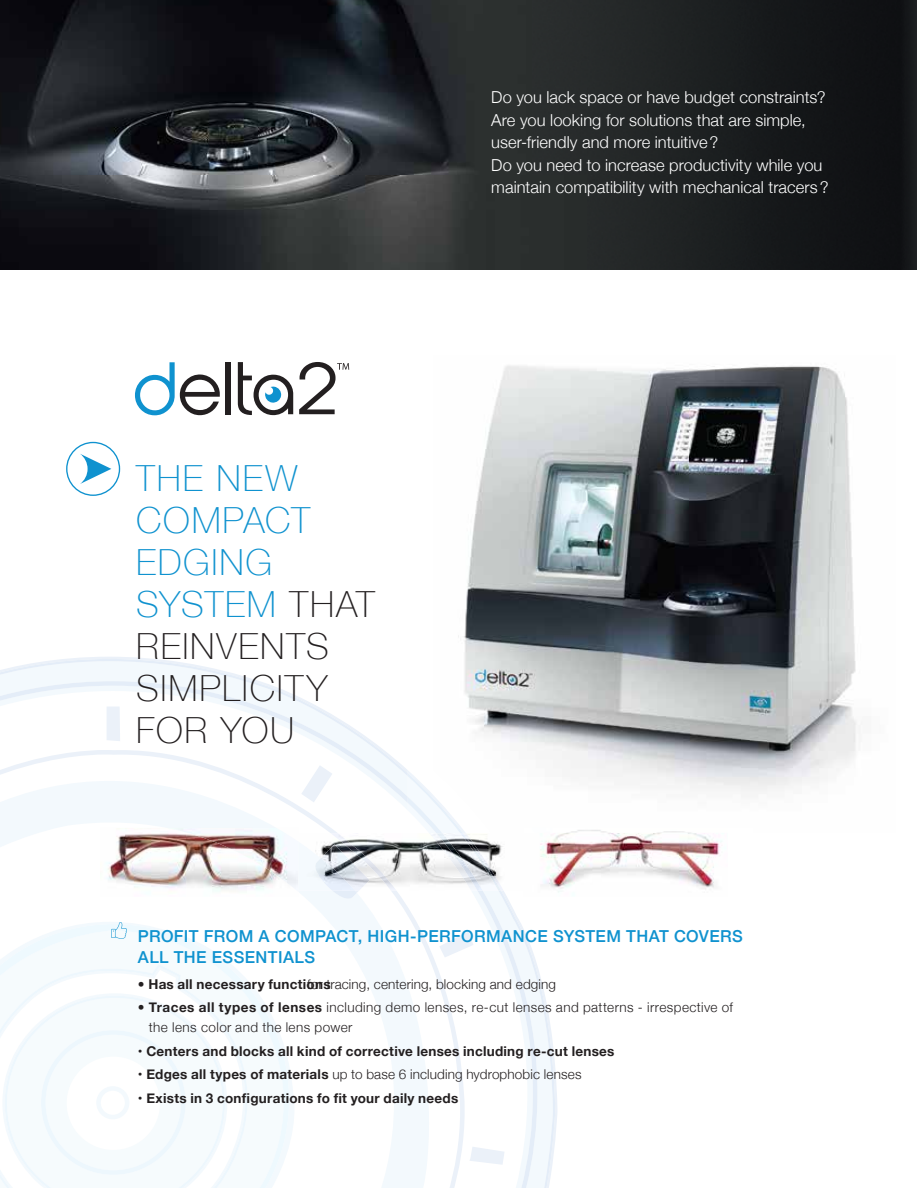
<style>
.page{position:relative;width:918px;height:1188px;background:#fff}
.page>*{position:absolute;margin:0;border:0;box-sizing:border-box;transform-origin:0 0}
.t1{font:100 36px/42px "Helvetica Neue";letter-spacing:.045em;color:#231f20}
.t2{font:300 16.5px/22.5px "Helvetica Neue";letter-spacing:.005em;color:#fff}
.t3{font:500 16.5px/21px "Helvetica Neue";letter-spacing:.025em;color:#0f92cf}
.t4{font:300 13.5px/19.5px "Helvetica Neue";letter-spacing:.015em;color:#231f20}
.t5{font:700 13.5px "Helvetica Neue";letter-spacing:.02em;color:#231f20}
.s1{color:#0f92cf}
.s2{font-weight:300}
.s3{font-weight:700}
</style>
<div class="page">
<img style="left:0;top:0;width:917px;height:269px">
<svg style="left:0;top:659px;width:555px;height:529px;fill:#f3f9fd"></svg>
<svg style="left:0;top:681px;width:537px;height:507px"></svg>
<svg style="left:107px;top:707px;width:13px;height:34px"></svg>
<svg style="left:301px;top:765px;width:31px;height:16px"></svg>
<svg style="left:439px;top:931px;width:34px;height:26px"></svg>
<svg style="left:469px;top:1147px;width:36px;height:18px"></svg>
<svg style="left:0;top:781px;width:429px;height:407px"></svg>
<svg style="left:332px;top:891px;width:27px;height:8px"></svg>
<img style="left:433px;top:365px;width:424px;height:468px">
<img style="left:408px;top:770px;width:58px;height:63px">
<img style="left:408px;top:773px;width:55px;height:60px">
<img style="left:408px;top:797px;width:34px;height:36px">
<svg style="left:80px;top:454px;width:31px;height:30px"></svg>
<div style="left:66px;top:442px;width:54px;height:54px;border:1px solid #0f92cf;border-radius:50%"></div>
<img style="left:100px;top:828px;width:198px;height:69px">
<img style="left:167px;top:828px;width:131px;height:64px">
<img style="left:298px;top:833px;width:226px;height:58px">
<img style="left:501px;top:833px;width:3px;height:58px">
<img style="left:331px;top:833px;width:66px;height:58px">
<img style="left:429px;top:834px;width:7px;height:57px">
<img style="left:483px;top:833px;width:18px;height:58px">
<img style="left:436px;top:833px;width:47px;height:58px">
<img style="left:332px;top:845px;width:38px;height:46px">
<img style="left:298px;top:842px;width:34px;height:49px">
<img style="left:315px;top:858px;width:40px;height:33px">
<svg style="left:408px;top:833px;width:32px;height:1px"></svg>
<img style="left:524px;top:828px;width:204px;height:69px">
<svg style="left:135px;top:362px;width:85px;height:54px"></svg>
<div style="left:225px;top:362px;width:5px;height:52px;background:#231f20"></div>
<svg style="left:238px;top:362px;width:55px;height:53px"></svg>
<svg style="left:299px;top:362px;width:50px;height:52px"></svg>
<svg style="left:111px;top:922px;width:16px;height:17px"></svg>
<h1 class="t1" style="left:136px;top:456px;width:240px"><span class="s1">THE NEW<br>COMPACT<br>EDGING<br>SYSTEM</span> THAT<br>REINVENTS<br>SIMPLICITY<br>FOR YOU</h1>
<p class="t2" style="left:491px;top:85px;width:339px">Do you lack space or have budget constraints?<br>Are you looking for solutions that are simple, user-friendly and more intuitive?<br>Do you need to increase productivity while you maintain compatibility with mechanical tracers?</p>
<p class="t3" style="left:138px;top:924px;width:607px">PROFIT FROM A COMPACT, HIGH-PERFORMANCE SYSTEM THAT COVERS<br>ALL THE ESSENTIALS</p>
<p class="t5" style="left:138px;top:973px;width:194px"><span class="s2">•</span> Has all necessary functions</p>
<p class="t4" style="left:149px;top:997px;width:586px;text-indent:-11px">• <span class="s3">Traces all types of lenses</span> including demo lenses, re-cut lenses and patterns - irrespective of the lens color and the lens power</p>
<p class="t5" style="left:138px;top:1040px;width:478px">• Centers and blocks all kind of corrective lenses including re-cut lenses</p>
<p class="t4" style="left:138px;top:1064px;width:445px"><span class="s3">• Edges all types of materials</span> up to base 6 including hydrophobic lenses</p>
<p class="t5" style="left:138px;top:1088px;width:322px">• Exists in 3 configurations fo fit your daily needs</p>
<p class="t4" style="left:307px;top:973px;width:250px">for tracing, centering, blocking and edging</p>
</div>
